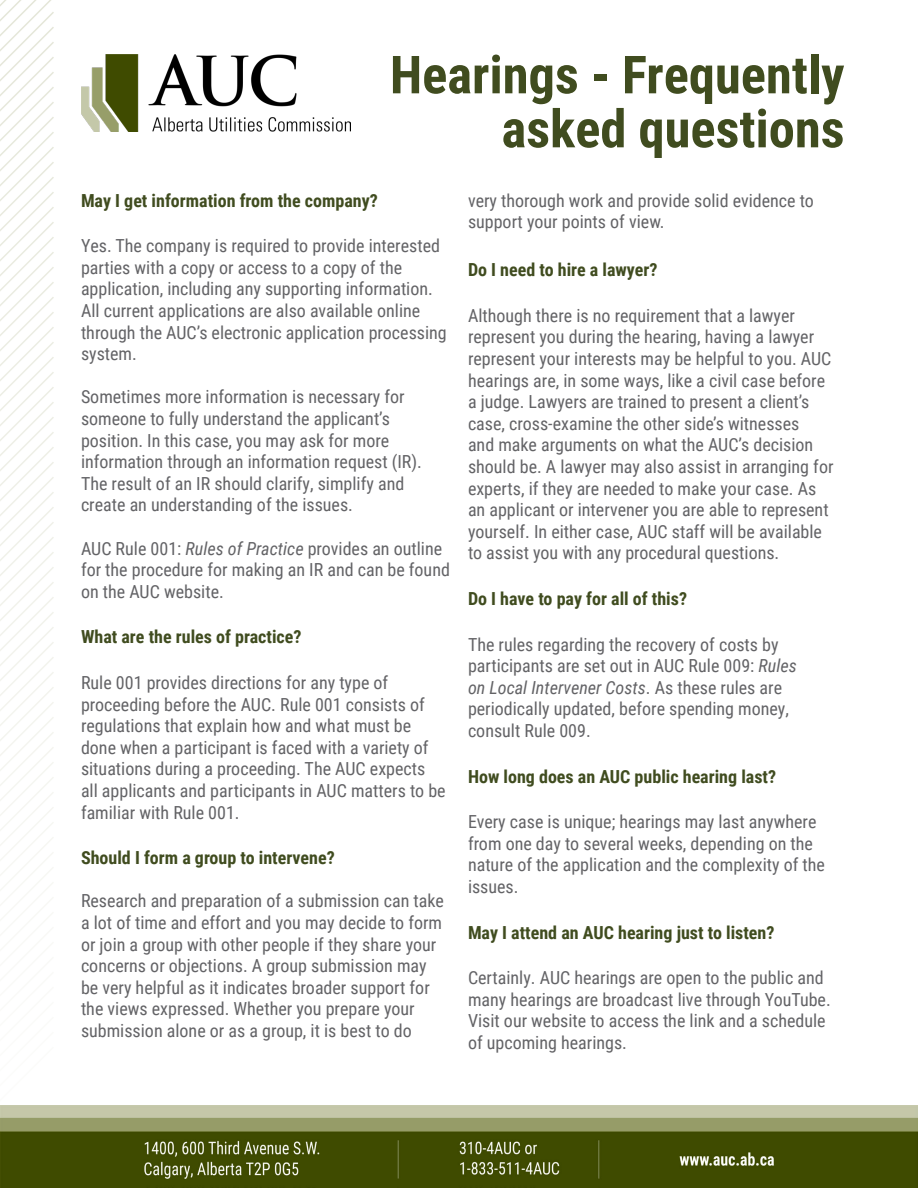
<style>
.page{position:relative;width:918px;height:1188px;background:#fff}
.page>*{position:absolute;margin:0;border:0;box-sizing:border-box;transform-origin:0 0}
.t1{font:700 52.5px/54px "Roboto Condensed";color:#404c1f;text-align:right}
.body{font:18px/21.6px "Roboto Condensed";color:#636366}
.sUB_HEADER{font:18px/21.6px "Roboto Condensed";color:#636366}
.sUB_HEADER-2{font:700 18px "Roboto Condensed";color:#404c1f}
.s1{font-style:italic}
</style>
<div class="page">
<svg style="left:0;top:0;width:54px;height:891px"></svg>
<img style="left:0;top:1105px;width:918px;height:83px">
<img style="left:81px;top:54px;width:270px;height:77px">
<p class="t1" style="left:390px;top:46px;width:456px">Hearings - Frequently asked questions</p>
<p class="sUB_HEADER-2" style="left:81px;top:188px;width:298px">May I get information from the company?</p>
<p class="body" style="left:81px;top:234px;width:367px">Yes. The company is required to provide interested parties with a copy or access to a copy of the application, including any supporting information.<br>All current applications are also available online through the AUC’s electronic application processing system.</p>
<p class="body" style="left:81px;top:386px;width:343px">Sometimes more information is necessary for someone to fully understand the applicant’s position. In this case, you may ask for more information through an information request (IR).<br>The result of an IR should clarify, simplify and create an understanding of the issues.</p>
<p class="body" style="left:81px;top:537px;width:370px">AUC Rule 001: <span class="s1">Rules of Practice</span> provides an outline for the procedure for making an IR and can be found on the AUC website.</p>
<p class="sUB_HEADER-2" style="left:81px;top:624px;width:222px">What are the rules of practice?</p>
<p class="body" style="left:81px;top:671px;width:366px">Rule 001 provides directions for any type of proceeding before the AUC. Rule 001 consists of regulations that explain how and what must be done when a participant is faced with a variety of situations during a proceeding. The AUC expects all applicants and participants in AUC matters to be familiar with Rule 001.</p>
<p class="sUB_HEADER-2" style="left:81px;top:845px;width:255px">Should I form a group to intervene?</p>
<p class="sUB_HEADER" style="left:81px;top:890px;width:365px">Research and preparation of a submission can take a lot of time and effort and you may decide to form or join a group with other people if they share your concerns or objections. A group submission may be very helpful as it indicates broader support for the views expressed. Whether you prepare your submission alone or as a group, it is best to do</p>
<p class="sUB_HEADER" style="left:468px;top:189px;width:347px">very thorough work and provide solid evidence to support your points of view.</p>
<p class="sUB_HEADER-2" style="left:468px;top:257px;width:191px">Do I need to hire a lawyer?</p>
<p class="body" style="left:468px;top:304px;width:367px">Although there is no requirement that a lawyer represent you during the hearing, having a lawyer represent your interests may be helpful to you. AUC hearings are, in some ways, like a civil case before a judge. Lawyers are trained to present a client’s case, cross-examine the other side’s witnesses<br>and make arguments on what the AUC’s decision should be. A lawyer may also assist in arranging for experts, if they are needed to make your case. As an applicant or intervener you are able to represent yourself. In either case, AUC staff will be available to assist you with any procedural questions.</p>
<p class="sUB_HEADER-2" style="left:468px;top:586px;width:221px">Do I have to pay for all of this?</p>
<p class="body" style="left:468px;top:633px;width:330px">The rules regarding the recovery of costs by participants are set out in AUC Rule 009: <span class="s1">Rules on Local Intervener Costs</span>. As these rules are periodically updated, before spending money, consult Rule 009.</p>
<p class="sUB_HEADER-2" style="left:468px;top:764px;width:310px">How long does an AUC public hearing last?</p>
<p class="body" style="left:468px;top:810px;width:359px">Every case is unique; hearings may last anywhere from one day to several weeks, depending on the nature of the application and the complexity of the issues.</p>
<p class="sUB_HEADER-2" style="left:468px;top:920px;width:308px">May I attend an AUC hearing just to listen?</p>
<p class="body" style="left:468px;top:966px;width:364px">Certainly. AUC hearings are open to the public and many hearings are broadcast live through YouTube.<br>Visit our website to access the link and a schedule of upcoming hearings.</p>
</div>
